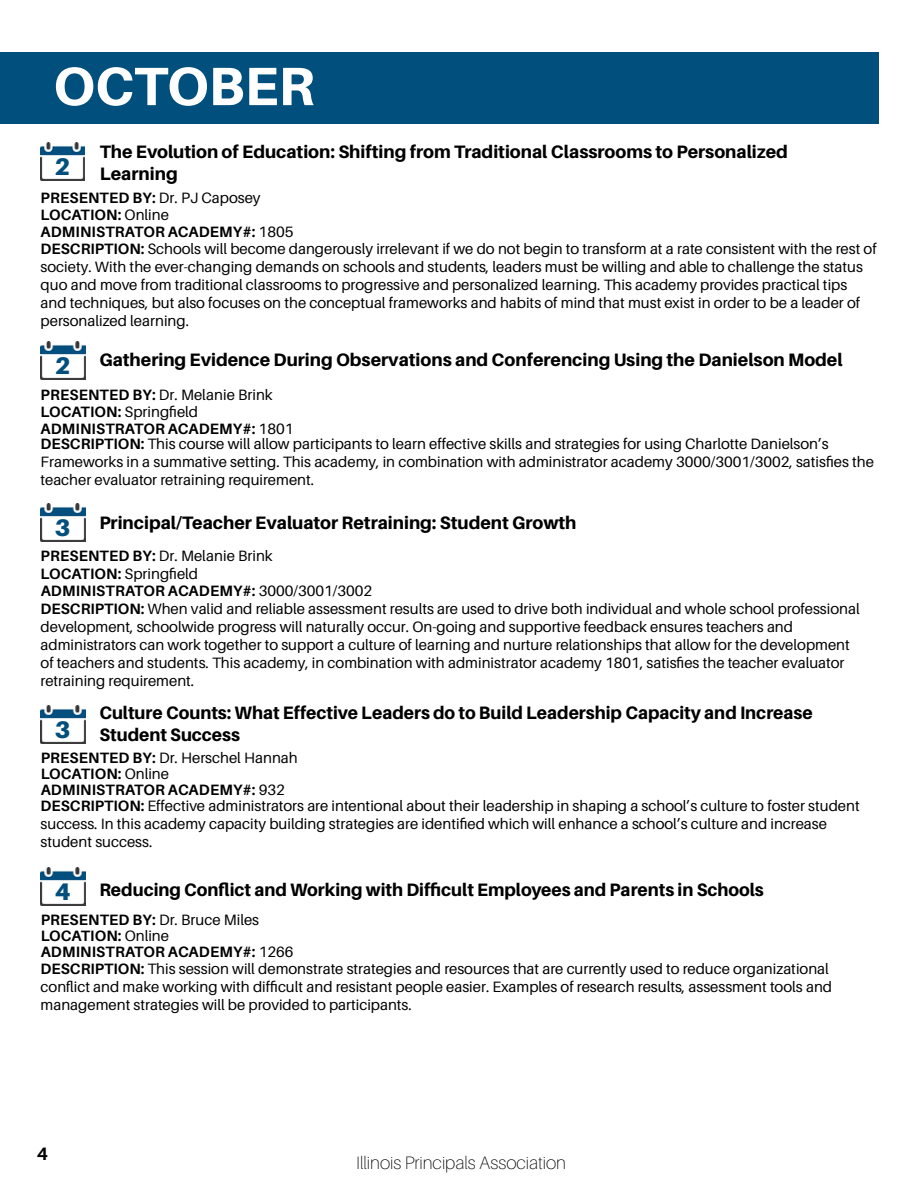
<style>
.page{position:relative;width:918px;height:1188px;background:#fff}
.page>*{position:absolute;margin:0;border:0;box-sizing:border-box;transform-origin:0 0}
.t1{font:800 54px "Aileron";color:#fff}
.t2{font:900 24px "Aileron";color:#044f7e}
.t3{font:900 24px "Aileron";color:#004f7d}
.t4{font:800 18px/21.6px "Aileron";color:#000}
.t5{font:100 18px "Aileron";color:#000}
.t6{font:700 18px "Aileron";color:#000}
.t7{font:15px/18px "Aileron";color:#000}
.t8{font:700 15px "Aileron";letter-spacing:.01em;color:#000}
.s1{font-weight:700}
.s2{font-weight:400}
</style>
<div class="page">
<img style="left:40px;top:143px;width:45px;height:38px">
<img style="left:41px;top:341px;width:44px;height:38px">
<img style="left:41px;top:504px;width:44px;height:38px">
<img style="left:41px;top:706px;width:44px;height:38px">
<img style="left:41px;top:868px;width:44px;height:38px">
<div style="left:0;top:53px;width:878px;height:71px;background:#004f7d"></div>
<h1 class="t1" style="left:53px;top:56px;width:263px">OCTOBER</h1>
<p class="t4" style="left:100px;top:141px;width:690px">The Evolution of Education: Shifting from Traditional Classrooms to Personalized<br>Learning</p>
<p class="t7" style="left:41px;top:189px;width:838px;line-height:17.5px"><span class="s1">PRESENTED BY:</span> Dr. PJ Caposey<br><span class="s1">LOCATION:</span> Online<br><span class="s1">ADMINISTRATOR ACADEMY#:</span> 1805<br><span class="s1">DESCRIPTION:</span> Schools will become dangerously irrelevant if we do not begin to transform at a rate consistent with the rest of society. With the ever-changing demands on schools and students, leaders must be willing and able to challenge the status quo and move from traditional classrooms to progressive and personalized learning. This academy provides practical tips and techniques, but also focuses on the conceptual frameworks and habits of mind that must exist in order to be a leader of personalized learning.</p>
<h2 class="t3" style="left:54px;top:153px;width:17px">2</h2>
<h2 class="t3" style="left:55px;top:351px;width:17px">2</h2>
<p class="t4" style="left:99px;top:349px;width:745px">Gathering Evidence During Observations and Conferencing Using the Danielson Model</p>
<p class="t7" style="left:41px;top:386px;width:234px"><span class="s1">PRESENTED BY:</span> Dr. Melanie Brink</p>
<p class="t7" style="left:41px;top:403px;width:159px"><span class="s1">LOCATION:</span> Springfield</p>
<p class="t8" style="left:41px;top:420px;width:254px">ADMINISTRATOR ACADEMY#: <span class="s2">1801</span></p>
<p class="t7" style="left:41px;top:435px;width:835px"><span class="s1">DESCRIPTION:</span> This course will allow participants to learn effective skills and strategies for using Charlotte Danielson’s<br>Frameworks in a summative setting. This academy, in combination with administrator academy 3000/3001/3002, satisfies the teacher evaluator retraining requirement.</p>
<h2 class="t2" style="left:55px;top:514px;width:17px">3</h2>
<p class="t4" style="left:99px;top:512px;width:479px">Principal/Teacher Evaluator Retraining: Student Growth</p>
<p class="t7" style="left:41px;top:547px;width:234px"><span class="s1">PRESENTED BY:</span> Dr. Melanie Brink</p>
<p class="t7" style="left:41px;top:565px;width:159px"><span class="s1">LOCATION:</span> Springfield</p>
<p class="t8" style="left:41px;top:583px;width:333px">ADMINISTRATOR ACADEMY#: <span class="s2">3000/3001/3002</span></p>
<p class="t7" style="left:41px;top:600px;width:821px"><span class="s1">DESCRIPTION:</span> When valid and reliable assessment results are used to drive both individual and whole school professional development, schoolwide progress will naturally occur. On-going and supportive feedback ensures teachers and administrators can work together to support a culture of learning and nurture relationships that allow for the development of teachers and students. This academy, in combination with administrator academy 1801, satisfies the teacher evaluator retraining requirement.</p>
<h2 class="t2" style="left:55px;top:716px;width:17px">3</h2>
<p class="t4" style="left:99px;top:702px;width:715px">Culture Counts: What Effective Leaders do to Build Leadership Capacity and Increase<br>Student Success</p>
<p class="t7" style="left:41px;top:749px;width:259px"><span class="s1">PRESENTED BY:</span> Dr. Herschel Hannah</p>
<p class="t8" style="left:41px;top:765px;width:130px">LOCATION: <span class="s2">Online</span></p>
<p class="t8" style="left:41px;top:782px;width:246px">ADMINISTRATOR ACADEMY#: <span class="s2">932</span></p>
<p class="t7" style="left:41px;top:797px;width:821px"><span class="s1">DESCRIPTION:</span> Effective administrators are intentional about their leadership in shaping a school’s culture to foster student success. In this academy capacity building strategies are identified which will enhance a school’s culture and increase student success.</p>
<h2 class="t2" style="left:55px;top:878px;width:17px">4</h2>
<p class="t4" style="left:99px;top:879px;width:666px">Reducing Conflict and Working with Difficult Employees and Parents in Schools</p>
<p class="t7" style="left:41px;top:911px;width:220px"><span class="s1">PRESENTED BY:</span> Dr. Bruce Miles</p>
<p class="t8" style="left:41px;top:928px;width:130px">LOCATION: <span class="s2">Online</span></p>
<p class="t8" style="left:41px;top:944px;width:254px">ADMINISTRATOR ACADEMY#: <span class="s2">1266</span></p>
<p class="t7" style="left:41px;top:960px;width:793px"><span class="s1">DESCRIPTION:</span> This session will demonstrate strategies and resources that are currently used to reduce organizational conflict and make working with difficult and resistant people easier. Examples of research results, assessment tools and management strategies will be provided to participants.</p>
<p class="t6" style="left:37px;top:1144px;width:13px">4</p>
<p class="t5" style="left:356px;top:1153px;width:211px">Illinois Principals Association</p>
</div>
